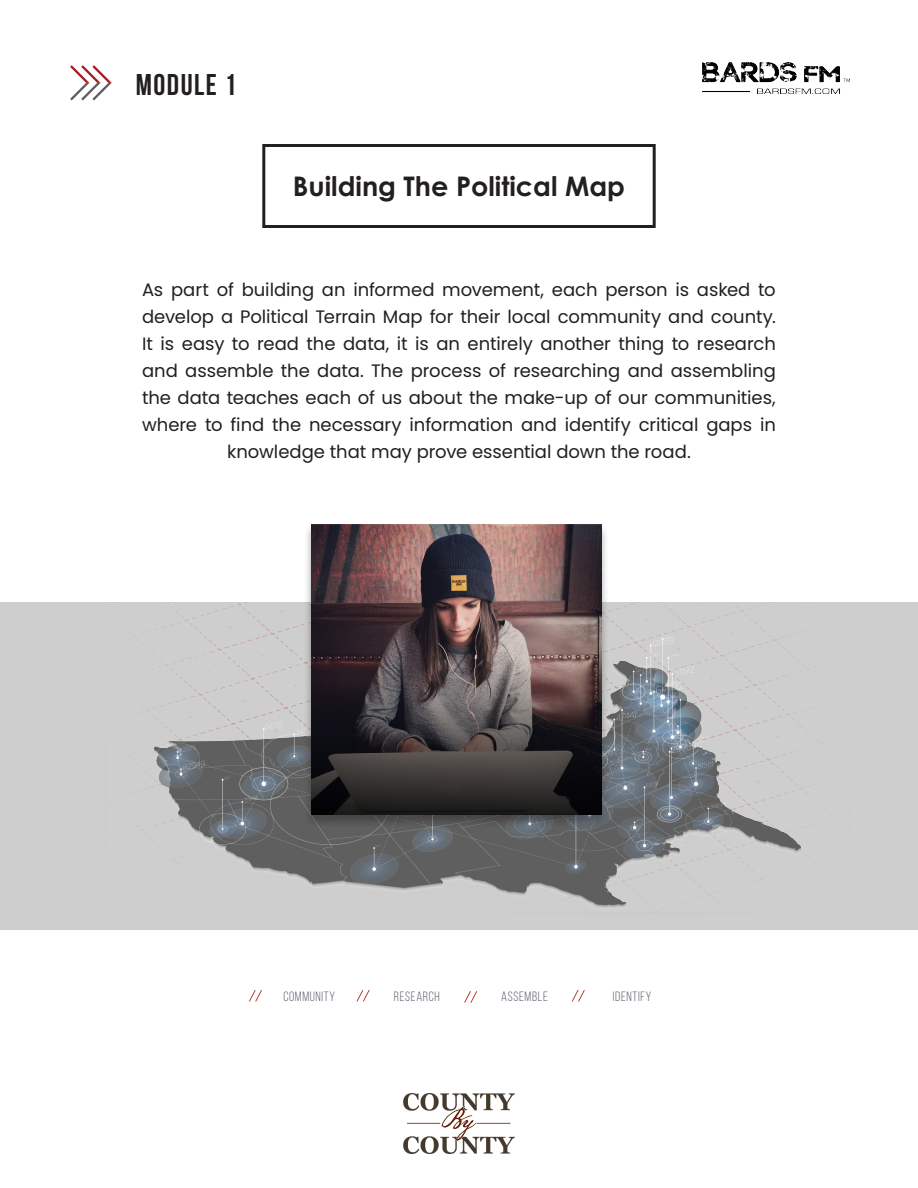
<style>
.page{position:relative;width:918px;height:1188px;background:#fff}
.page>*{position:absolute;margin:0;border:0;box-sizing:border-box;transform-origin:0 0}
.t1{font:30px "Bebas Neue";letter-spacing:.05em;color:#231f20}
.t2{font:700 27px "Century Gothic Pro";color:#231f20}
.t3{font:18px/27px "Poppins";letter-spacing:-.005em;color:#231f20;text-align:center}
.t4{font:13.5px "Bebas Neue";letter-spacing:.05em;color:#5d616e}
</style>
<div class="page">
<svg style="left:70px;top:65px;width:42px;height:36px"></svg>
<img style="left:703px;top:63px;width:147px;height:31px">
<img style="left:404px;top:1093px;width:110px;height:61px">
<div style="left:0;top:603px;width:918px;height:327px;background:#cdcecd"></div>
<img style="left:136px;top:603px;width:676px;height:304px">
<div style="left:262px;top:144px;width:394px;height:84px;border:3px solid #231f20"></div>
<div style="left:303px;top:523px;width:306px;height:306px;background:#231f20;opacity:.45"></div>
<img style="left:311px;top:525px;width:290px;height:290px">
<svg style="left:356px;top:990px;width:14px;height:11px"></svg>
<svg style="left:464px;top:991px;width:13px;height:12px"></svg>
<svg style="left:572px;top:990px;width:13px;height:11px"></svg>
<svg style="left:249px;top:990px;width:13px;height:11px"></svg>
<h1 class="t1" style="left:136px;top:68px;width:102px">MODULE 1</h1>
<h2 class="t2" style="left:293px;top:169px;width:334px">Building The Political Map</h2>
<p class="t3" style="left:142px;top:277px;width:635px">As part of building an informed movement, each person is asked to develop a Political Terrain Map for their local community and county.<br>It is easy to read the data, it is an entirely another thing to research and assemble the data. The process of researching and assembling the data teaches each of us about the make-up of our communities, where to find the necessary information and identify critical gaps in knowledge that may prove essential down the road.</p>
<p class="t4" style="left:283px;top:989px;width:53px">COMMUNITY</p>
<p class="t4" style="left:394px;top:989px;width:47px">RESEARCH</p>
<p class="t4" style="left:501px;top:989px;width:48px">ASSEMBLE</p>
<p class="t4" style="left:613px;top:989px;width:40px">IDENTIFY</p>
</div>
